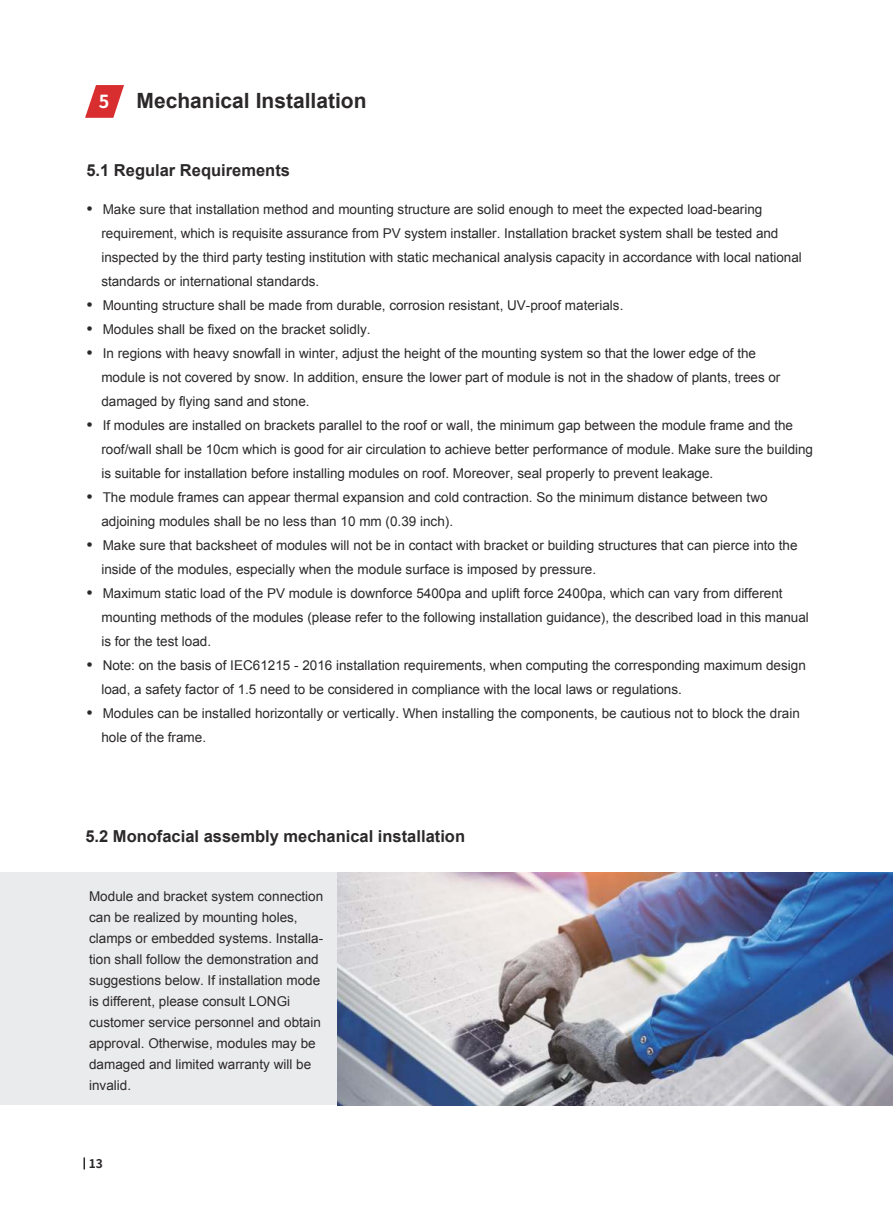
<style>
.page{position:relative;width:893px;height:1212px;background:#fff}
.page>*{position:absolute;margin:0;border:0;box-sizing:border-box;transform-origin:0 0}
.t1{font:700 21px "Arial";color:#2b2829}
.t2{font:700 18px "Source Han Sans CN";color:#fff}
.t3{font:700 16.5px "Arial";color:#2b2829}
.t4{font:13.5px/21px "Arial";color:#2b2829}
.t5{font:700 12px "Source Han Sans CN";color:#2b2829}
.s1{font-size:18px}
</style>
<div class="page">
<img style="left:337px;top:872px;width:556px;height:233px">
<div style="left:0;top:873px;width:337px;height:232px;background:#eaebec"></div>
<svg style="left:85px;top:85px;width:39px;height:33px"></svg>
<svg style="left:84px;top:1157px;width:1px;height:12px"></svg>
<h2 class="t2" style="left:99px;top:91px;width:12px">5</h2>
<h1 class="t1" style="left:137px;top:93px;width:231px">Mechanical Installation</h1>
<p class="t3" style="left:86px;top:164px;width:205px">5.1 Regular Requirements</p>
<p class="t4" style="left:86px;top:199px;width:677px"><span class="s1">ï</span> Make sure that installation method and mounting structure are solid enough to meet the expected load-bearing</p>
<p class="t4" style="left:101px;top:223px;width:678px">requirement, which is requisite assurance from PV system installer. Installation bracket system shall be tested and</p>
<p class="t4" style="left:101px;top:247px;width:702px">inspected by the third party testing institution with static mechanical analysis capacity in accordance with local national</p>
<p class="t4" style="left:101px;top:271px;width:219px">standards or international standards.</p>
<p class="t4" style="left:86px;top:295px;width:538px"><span class="s1">ï</span> Mounting structure shall be made from durable, corrosion resistant, UV-proof materials.</p>
<p class="t4" style="left:86px;top:319px;width:286px"><span class="s1">ï</span> Modules shall be fixed on the bracket solidly.</p>
<p class="t4" style="left:86px;top:343px;width:671px"><span class="s1">ï</span> In regions with heavy snowfall in winter, adjust the height of the mounting system so that the lower edge of the</p>
<p class="t4" style="left:101px;top:367px;width:680px">module is not covered by snow. In addition, ensure the lower part of module is not in the shadow of plants, trees or</p>
<p class="t4" style="left:101px;top:391px;width:210px">damaged by flying sand and stone.</p>
<p class="t4" style="left:86px;top:415px;width:708px"><span class="s1">ï</span> If modules are installed on brackets parallel to the roof or wall, the minimum gap between the module frame and the</p>
<p class="t4" style="left:101px;top:439px;width:713px">roof/wall shall be 10cm which is good for air circulation to achieve better performance of module. Make sure the building</p>
<p class="t4" style="left:101px;top:463px;width:613px">is suitable for installation before installing modules on roof. Moreover, seal properly to prevent leakage.</p>
<p class="t4" style="left:86px;top:487px;width:683px"><span class="s1">ï</span> The module frames can appear thermal expansion and cold contraction. So the minimum distance between two</p>
<p class="t4" style="left:101px;top:511px;width:353px">adjoining modules shall be no less than 10 mm (0.39 inch).</p>
<p class="t4" style="left:86px;top:535px;width:713px"><span class="s1">ï</span> Make sure that backsheet of modules will not be in contact with bracket or building structures that can pierce into the</p>
<p class="t4" style="left:101px;top:559px;width:496px">inside of the modules, especially when the module surface is imposed by pressure.</p>
<p class="t4" style="left:86px;top:583px;width:698px"><span class="s1">ï</span> Maximum static load of the PV module is downforce 5400pa and uplift force 2400pa, which can vary from different</p>
<p class="t4" style="left:101px;top:607px;width:709px">mounting methods of the modules (please refer to the following installation guidance), the described load in this manual</p>
<p class="t4" style="left:101px;top:631px;width:111px">is for the test load.</p>
<p class="t4" style="left:86px;top:655px;width:721px"><span class="s1">ï</span> Note: on the basis of IEC61215 - 2016 installation requirements, when computing the corresponding maximum design</p>
<p class="t4" style="left:101px;top:679px;width:582px">load, a safety factor of 1.5 need to be considered in compliance with the local laws or regulations.</p>
<p class="t4" style="left:86px;top:703px;width:715px"><span class="s1">ï</span> Modules can be installed horizontally or vertically. When installing the components, be cautious not to block the drain</p>
<p class="t4" style="left:101px;top:727px;width:106px">hole of the frame.</p>
<p class="t3" style="left:85px;top:830px;width:381px">5.2 Monofacial assembly mechanical installation</p>
<p class="t4" style="left:89px;top:886px;width:236px">Module and bracket system connection can be realized by mounting holes, clamps or embedded systems. Installa&shy;tion shall follow the demonstration and suggestions below. If installation mode is different, please consult LONGi customer service personnel and obtain approval. Otherwise, modules may be damaged and limited warranty will be invalid.</p>
<p class="t5" style="left:89px;top:1157px;width:16px">13</p>
</div>
